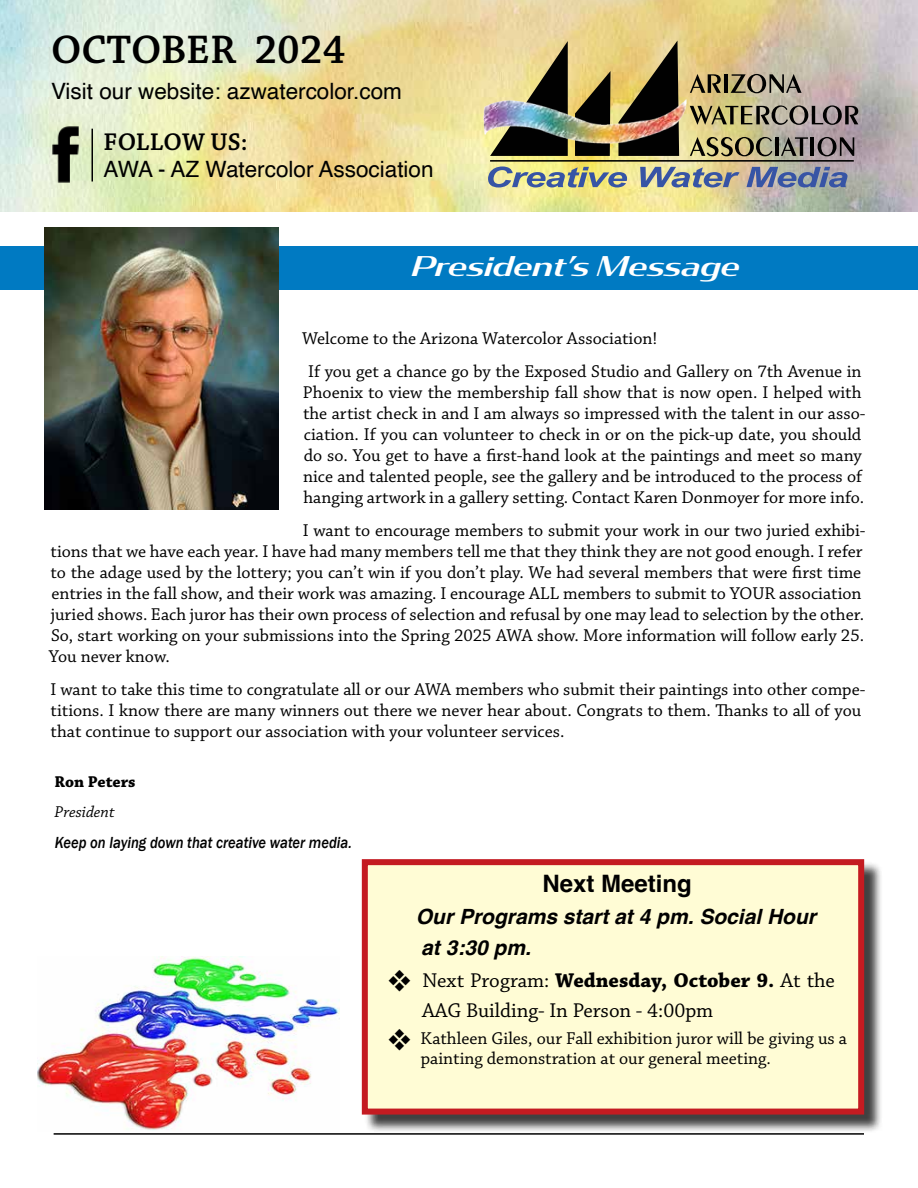
<style>
.page{position:relative;width:918px;height:1188px;background:#fff}
.page>*{position:absolute;margin:0;border:0;box-sizing:border-box;transform-origin:0 0}
.t1{font:600 42px "Chaparral Pro";color:#000}
.t2{font:italic 500 27px "Condor Wide";color:#fff}
.t3{font:600 25.5px "Chaparral Pro";letter-spacing:.005em;color:#000}
.t4{font:700 24px "Helvetica";color:#000}
.t5{font:22.5px "Helvetica";color:#000}
.t6{font:21px/30px "Chaparral Pro";color:#000}
.t7{font:italic 700 21px/31.5px "Helvetica";color:#000}
.t8{font:18px/21px "Chaparral Pro";color:#000}
.t9{font:italic 500 16.5px "Franklin Gothic";color:#000;scale:.89 1}
.t10{font:700 16.5px "Chaparral Pro";color:#000}
.t11{font:italic 16.5px "Chaparral Pro";color:#000}
.s1{font-weight:700}
</style>
<div class="page">
<div style="left:0;top:246px;width:918px;height:44px;background:#007ac2"></div>
<div style="left:364px;top:861px;width:519px;height:272px;background:#000;opacity:.75"></div>
<div style="left:362px;top:859px;width:502px;height:256px;background:#fffcd5;border:6px solid #c41b21"></div>
<img style="left:0;top:0;width:918px;height:212px">
<hr style="left:92px;top:129px;width:1px;height:52px;background:#000">
<img style="left:50px;top:125px;width:32px;height:59px">
<svg style="left:715px;top:74px;width:6px;height:19px"></svg>
<hr style="left:724px;top:74px;width:4px;height:19px;background:#010101">
<svg style="left:731px;top:74px;width:71px;height:19px"></svg>
<svg style="left:715px;top:105px;width:143px;height:20px;background:#847c6c"></svg>
<svg style="left:715px;top:137px;width:57px;height:19px"></svg>
<hr style="left:775px;top:137px;width:4px;height:19px;background:#010101">
<svg style="left:781px;top:137px;width:27px;height:19px"></svg>
<hr style="left:811px;top:137px;width:3px;height:19px;background:#010101">
<svg style="left:818px;top:137px;width:36px;height:19px"></svg>
<svg style="left:490px;top:41px;width:78px;height:29px;background:#d0be88"></svg>
<svg style="left:618px;top:41px;width:61px;height:29px;background:#bea86c"></svg>
<img style="left:474px;top:70px;width:241px;height:101px">
<svg style="left:488px;top:166px;width:139px;height:22px;background:#aab094"></svg>
<svg style="left:640px;top:167px;width:100px;height:20px;background:#969c9e"></svg>
<svg style="left:746px;top:167px;width:101px;height:20px;background:#7783a6"></svg>
<hr style="left:490px;top:160px;width:364px;height:2px;background:#010101">
<hr style="left:54px;top:1133px;width:810px;height:2px;background:#000">
<img style="left:44px;top:228px;width:234px;height:282px">
<img style="left:38px;top:957px;width:302px;height:174px">
<h1 class="t1" style="left:51px;top:25px;width:296px">OCTOBER 2024</h1>
<p class="t5" style="left:51px;top:73px;width:353px">Visit our website: azwatercolor.com</p>
<h3 class="t3" style="left:104px;top:127px;width:146px">FOLLOW US:</h3>
<p class="t5" style="left:104px;top:151px;width:332px">AWA - AZ Watercolor Association</p>
<h2 class="t2" style="left:412px;top:248px;width:330px">President’s Message</h2>
<p class="t8" style="left:308px;top:323px;width:555px;line-height:33px;text-indent:-6px">Welcome to the Arizona Watercolor Association!<br>If you get a chance go by the Exposed Studio and Gallery on 7th Avenue in</p>
<p class="t8" style="left:303px;top:383px;width:564px">Phoenix to view the membership fall show that is now open. I helped with the artist check in and I am always so impressed with the talent in our asso&shy;ciation. If you can volunteer to check in or on the pick-up date, you should do so. You get to have a first-hand look at the paintings and meet so many nice and talented people, see the gallery and be introduced to the process of hanging artwork in a gallery setting. Contact Karen Donmoyer for more info.</p>
<p class="t8" style="left:49px;top:521px;width:818px;text-indent:254px">I want to encourage members to submit your work in our two juried exhibi&shy;tions that we have each year. I have had many members tell me that they think they are not good enough. I refer to the adage used by the lottery; you can’t win if you don’t play. We had several members that were first time entries in the fall show, and their work was amazing. I encourage ALL members to submit to YOUR association juried shows. Each juror has their own process of selection and refusal by one may lead to selection by the other.<br>So, start working on your submissions into the Spring 2025 AWA show. More information will follow early 25.<br>You never know.</p>
<p class="t8" style="left:50px;top:680px;width:817px">I want to take this time to congratulate all or our AWA members who submit their paintings into other compe&shy;titions. I know there are many winners out there we never hear about. Congrats to them. Thanks to all of you that continue to support our association with your volunteer services.</p>
<p class="t10" style="left:55px;top:772px;width:83px">Ron Peters</p>
<p class="t11" style="left:54px;top:803px;width:62px">President</p>
<p class="t9" style="left:55px;top:832px;width:335px">Keep on laying down that creative water media.</p>
<h3 class="t4" style="left:543px;top:869px;width:151px">Next Meeting</h3>
<p class="t7" style="left:416px;top:903px;width:402px">Our Programs start at 4 pm. Social Hour at 3:30 pm.</p>
<p class="t6" style="left:422px;top:966px;width:414px">Next Program: <span class="s1">Wednesday, October 9.</span> At the<br>AAG Building- In Person - 4:00pm</p>
<p class="t8" style="left:421px;top:1030px;width:428px;line-height:19.5px;text-indent:-33px">❖ Kathleen Giles, our Fall exhibition juror will be giving us a painting demonstration at our general meeting.</p>
</div>
